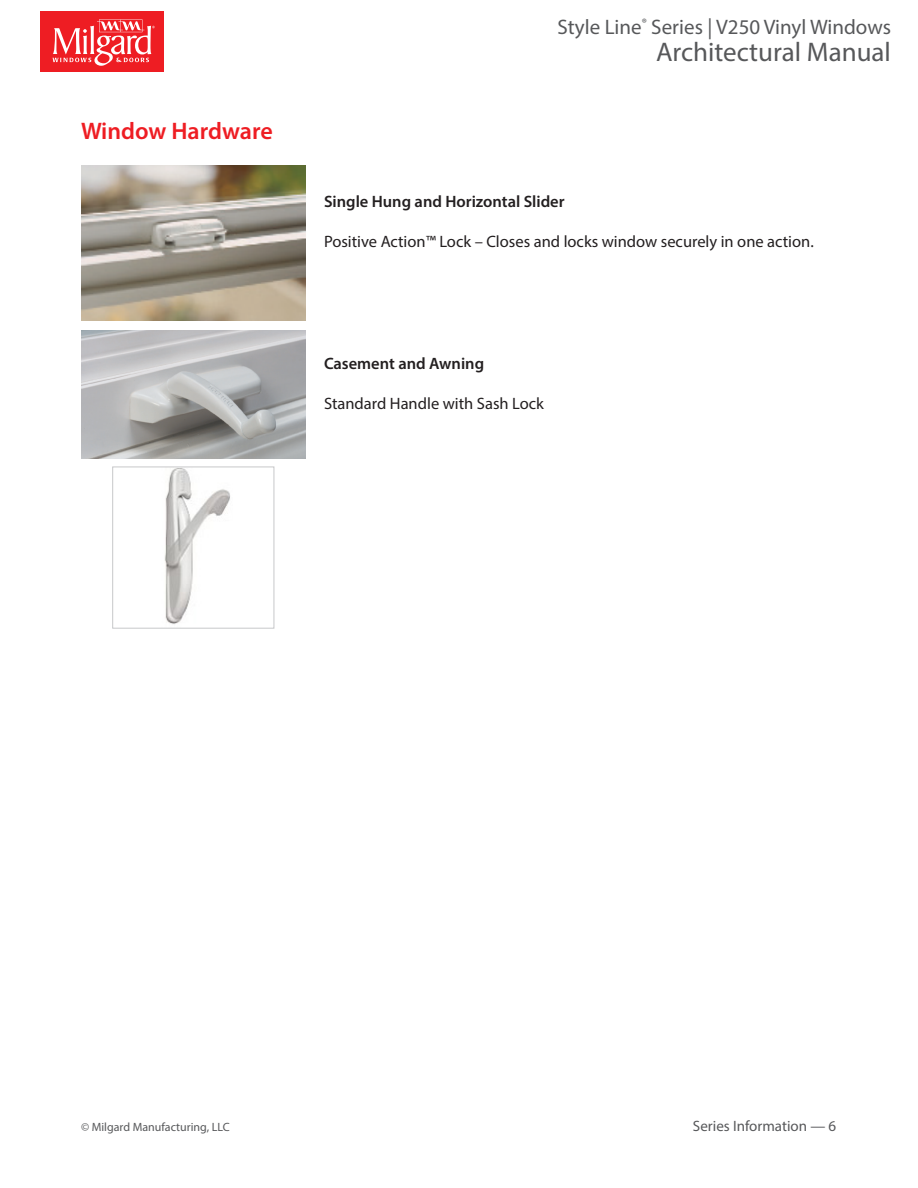
<style>
.page{position:relative;width:918px;height:1188px;background:#fff}
.page>*{position:absolute;margin:0;border:0;box-sizing:border-box;transform-origin:0 0}
.t1{font:27px "Myriad Pro";color:#57585a}
.Section_header{font:600 24px "Myriad Pro";color:#ee1d23}
.t2{font:21px "Myriad Pro";color:#57585a}
.Body_Text{font:16.5px "Myriad Pro";color:#231f20}
.Body_Text_Bold{font:600 16.5px "Myriad Pro";color:#231f20}
.t3{font:15px "Myriad Pro";color:#57585a}
.t4{font:12px "Myriad Pro";color:#57585a}
</style>
<div class="page">
<div style="left:40px;top:11px;width:123px;height:61px;background:#ee1d23"></div>
<svg style="left:52px;top:19px;width:103px;height:47px"></svg>
<img style="left:164px;top:469px;width:66px;height:155px">
<div style="left:112px;top:467px;width:162px;height:162px;border:1px solid #c7c8ca"></div>
<img style="left:82px;top:166px;width:223px;height:154px">
<img style="left:81px;top:331px;width:225px;height:128px">
<p class="Section_header" style="left:81px;top:116px;width:193px">Window Hardware</p>
<p class="t2" style="left:557px;top:14px;width:335px">Style Line<sup>®</sup> Series | V250 Vinyl Windows</p>
<h1 class="t1" style="left:656px;top:35px;width:236px">Architectural Manual</h1>
<p class="Body_Text_Bold" style="left:324px;top:191px;width:242px">Single Hung and Horizontal Slider</p>
<p class="Body_Text" style="left:324px;top:232px;width:491px">Positive Action™ Lock – Closes and locks window securely in one action.</p>
<p class="Body_Text_Bold" style="left:324px;top:353px;width:162px">Casement and Awning</p>
<p class="Body_Text" style="left:324px;top:394px;width:221px">Standard Handle with Sash Lock</p>
<p class="t4" style="left:81px;top:1119px;width:150px">© Milgard Manufacturing, LLC</p>
<p class="t3" style="left:693px;top:1116px;width:145px">Series Information — 6</p>
</div>
